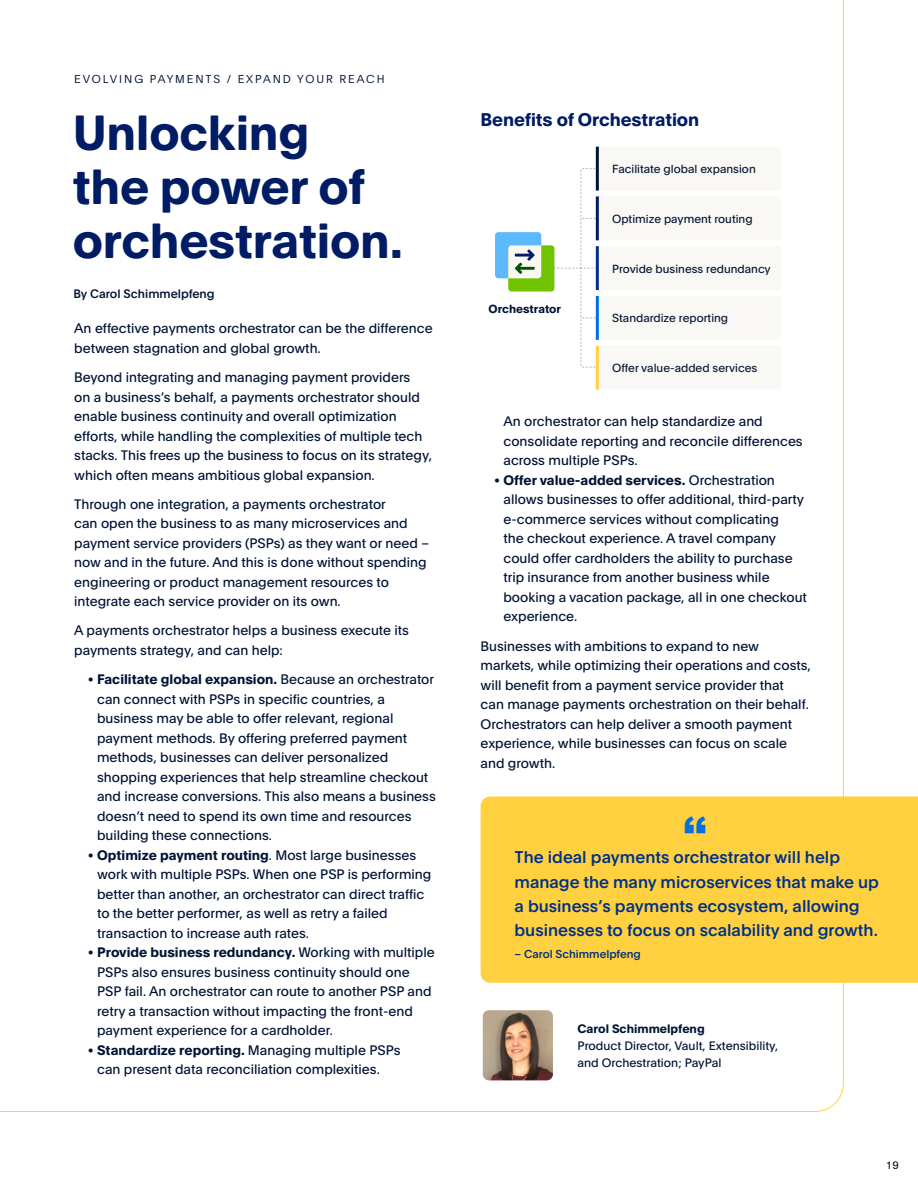
<style>
.page{position:relative;width:918px;height:1188px;background:#fff}
.page>*{position:absolute;margin:0;border:0;box-sizing:border-box;transform-origin:0 0}
.t1{font:700 48.3px/54px "Pay Pal Open";letter-spacing:-.005em;color:#001c64}
.t2{font:900 41.85px "Arial";color:#0070e0}
.t3{font:700 18px "Pay Pal Open";letter-spacing:-.005em;color:#001c64}
.t4{font:500 16.65px/24.2px "Pay Pal Open";color:#003087}
.t5{font:13.5px/19.5px "Pay Pal Open";color:#001435}
.t6{font:12px/17.2px "Pay Pal Open";color:#001435}
.t7{font:500 12px "Pay Pal Open";color:#001435}
.t8{font:700 12px "Pay Pal Open";color:#001435}
.t9{font:11.55px "Pay Pal Open";color:#071835}
.t10{font:700 11.55px "Pay Pal Open";color:#001435}
.t11{font:300 11.25px "Pay Pal Open";letter-spacing:.17em;color:#001435}
.t12{font:500 11.25px "Pay Pal Open";color:#003087}
.t13{font:10.5px "Pay Pal Open";color:#001435}
.s1{font-weight:700}
</style>
<div class="page">
<div style="left:481px;top:797px;width:437px;height:186px;background:#ffd140"></div>
<img style="left:483px;top:1010px;width:70px;height:70px">
<div style="left:495px;top:232px;width:46px;height:46px;background:#5cbafc;border-radius:3px"></div>
<svg style="left:508px;top:147px;width:91px;height:243px"></svg>
<hr style="left:596px;top:147px;width:3px;height:44px;background:#001435">
<hr style="left:596px;top:196px;width:3px;height:44px;background:#001c64">
<hr style="left:596px;top:246px;width:3px;height:44px;background:#003087">
<hr style="left:596px;top:296px;width:3px;height:44px;background:#0070e0">
<hr style="left:596px;top:346px;width:3px;height:44px;background:#ffd140">
<p class="t11" style="left:74px;top:71px;width:312px">EVOLVING PAYMENTS / EXPAND YOUR REACH</p>
<h1 class="t1" style="left:73px;top:102px;width:332px">Unlocking<br>the power of orchestration.</h1>
<p class="t7" style="left:73px;top:285px;width:143px">By Carol Schimmelpfeng</p>
<p class="t5" style="left:74px;top:318px;width:360px">An effective payments orchestrator can be the difference between stagnation and global growth.</p>
<p class="t5" style="left:74px;top:367px;width:359px">Beyond integrating and managing payment providers<br>on a business’s behalf, a payments orchestrator should enable business continuity and overall optimization efforts, while handling the complexities of multiple tech stacks. This frees up the business to focus on its strategy, which often means ambitious global expansion.</p>
<p class="t5" style="left:74px;top:494px;width:357px">Through one integration, a payments orchestrator<br>can open the business to as many microservices and payment service providers (PSPs) as they want or need – now and in the future. And this is done without spending engineering or product management resources to integrate each service provider on its own.</p>
<p class="t5" style="left:74px;top:620px;width:336px">A payments orchestrator helps a business execute its payments strategy, and can help:</p>
<p class="t5" style="left:97px;top:669px;width:340px;text-indent:-9px">• <span class="s1">Facilitate global expansion.</span> Because an orchestrator can connect with PSPs in specific countries, a business may be able to offer relevant, regional payment methods. By offering preferred payment methods, businesses can deliver personalized shopping experiences that help streamline checkout and increase conversions. This also means a business doesn’t need to spend its own time and resources building these connections.</p>
<p class="t5" style="left:97px;top:844px;width:336px;text-indent:-9px">• <span class="s1">Optimize payment routing</span>. Most large businesses work with multiple PSPs. When one PSP is performing better than another, an orchestrator can direct traffic to the better performer, as well as retry a failed transaction to increase auth rates.</p>
<p class="t5" style="left:97px;top:942px;width:339px;text-indent:-9px">• <span class="s1">Provide business redundancy.</span> Working with multiple PSPs also ensures business continuity should one PSP fail. An orchestrator can route to another PSP and retry a transaction without impacting the front-end payment experience for a cardholder.</p>
<p class="t5" style="left:97px;top:1039px;width:305px;text-indent:-9px">• <span class="s1">Standardize reporting.</span> Managing multiple PSPs can present data reconciliation complexities.</p>
<h3 class="t3" style="left:481px;top:107px;width:220px">Benefits of Orchestration</h3>
<p class="t9" style="left:612px;top:161px;width:145px">Facilitate global expansion</p>
<p class="t9" style="left:612px;top:211px;width:142px">Optimize payment routing</p>
<p class="t10" style="left:489px;top:301px;width:74px">Orchestrator</p>
<p class="t9" style="left:612px;top:261px;width:160px">Provide business redundancy</p>
<p class="t9" style="left:612px;top:310px;width:118px">Standardize reporting</p>
<p class="t9" style="left:612px;top:360px;width:147px">Offer value-added services</p>
<p class="t5" style="left:503px;top:411px;width:301px">An orchestrator can help standardize and consolidate reporting and reconcile differences across multiple PSPs.</p>
<p class="t5" style="left:503px;top:470px;width:305px;text-indent:-9px">• <span class="s1">Offer value-added services.</span> Orchestration allows businesses to offer additional, third-party e-commerce services without complicating<br>the checkout experience. A travel company could offer cardholders the ability to purchase trip insurance from another business while booking a vacation package, all in one checkout experience.</p>
<p class="t5" style="left:481px;top:635px;width:332px">Businesses with ambitions to expand to new markets, while optimizing their operations and costs, will benefit from a payment service provider that<br>can manage payments orchestration on their behalf.<br>Orchestrators can help deliver a smooth payment experience, while businesses can focus on scale and growth.</p>
<h2 class="t2" style="left:684px;top:802px;width:25px">‘‘</h2>
<p class="t4" style="left:514px;top:845px;width:366px">The ideal payments orchestrator will help manage the many microservices that make up a business’s payments ecosystem, allowing businesses to focus on scalability and growth.</p>
<p class="t12" style="left:514px;top:946px;width:128px">– Carol Schimmelpfeng</p>
<p class="t8" style="left:578px;top:1020px;width:129px">Carol Schimmelpfeng</p>
<p class="t6" style="left:578px;top:1036px;width:202px">Product Director, Vault, Extensibility, and Orchestration; PayPal</p>
<p class="t13" style="left:887px;top:1158px;width:14px">19</p>
</div>
